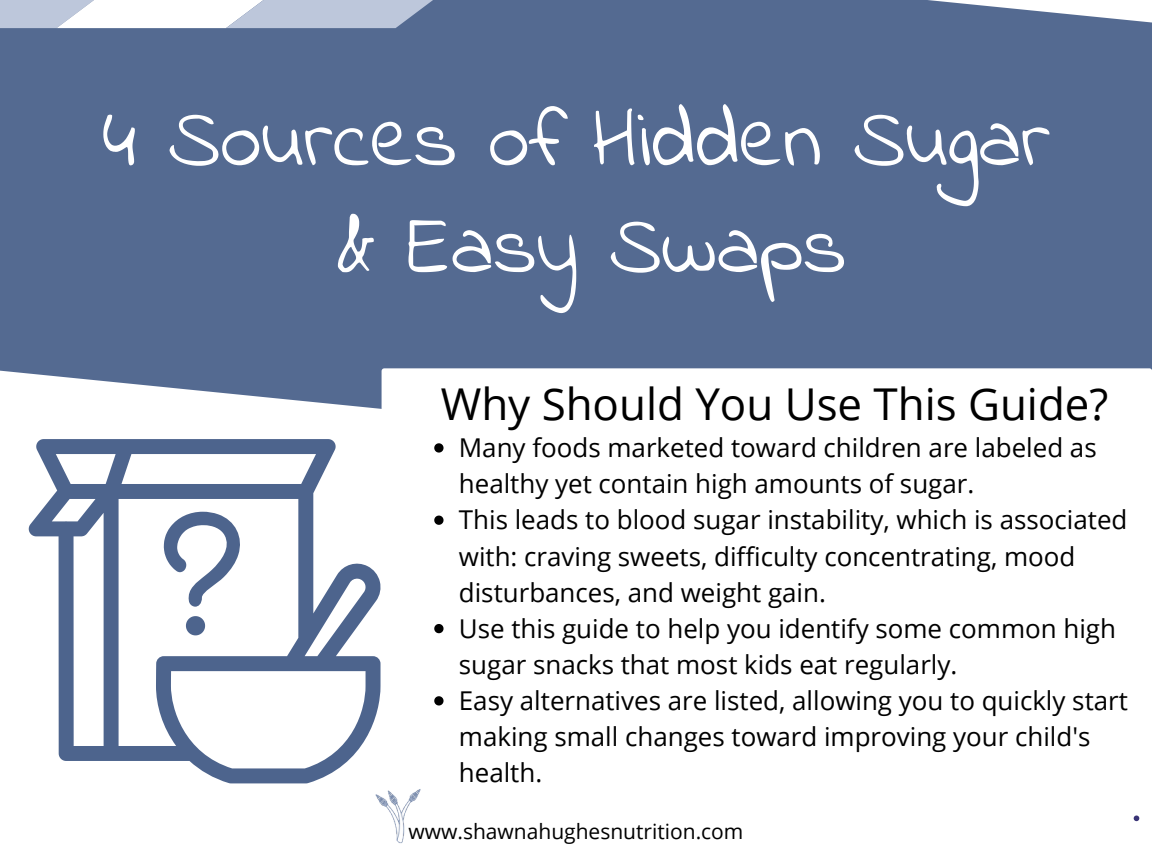
<style>
.page{position:relative;width:1152px;height:864px;background:#fff}
.page>*{position:absolute;margin:0;border:0;box-sizing:border-box;transform-origin:0 0}
.t1{font:84px "Indie Flower";color:#fff}
.t2{font:43.95px "Open Sans";color:#000}
.t3{font:25.95px/36.2px "Open Sans";color:#000}
.t4{font:21px "Open Sans";color:#000}
</style>
<div class="page">
<div style="left:0;top:0;width:1152px;height:409px;background:#546a91"></div>
<svg style="left:0;top:0;width:433px;height:28px"></svg>
<svg style="left:1134px;top:816px;width:5px;height:5px"></svg>
<svg style="left:382px;top:368px;width:770px;height:266px"></svg>
<svg style="left:434px;top:443px;width:10px;height:10px"></svg>
<svg style="left:434px;top:516px;width:10px;height:9px"></svg>
<svg style="left:434px;top:624px;width:10px;height:9px"></svg>
<svg style="left:434px;top:696px;width:10px;height:10px"></svg>
<svg style="left:29px;top:439px;width:352px;height:344px"></svg>
<div style="left:144px;top:512px;width:123px;height:123px;background:#fff"></div>
<svg style="left:164px;top:512px;width:76px;height:95px"></svg>
<svg style="left:186px;top:616px;width:19px;height:19px"></svg>
<img style="left:344px;top:759px;width:77px;height:85px">
<p class="t1" style="left:102px;top:84px;width:950px">4 Sources of Hidden Sugar</p>
<p class="t1" style="left:337px;top:191px;width:511px">&amp; Easy Swaps</p>
<p class="t2" style="left:441px;top:373px;width:669px">Why Should You Use This Guide?</p>
<p class="t3" style="left:459px;top:429px;width:639px">Many foods marketed toward children are labeled as healthy yet contain high amounts of sugar.</p>
<p class="t3" style="left:459px;top:501px;width:670px">This leads to blood sugar instability, which is associated with: craving sweets, difficulty concentrating, mood disturbances, and weight gain.</p>
<p class="t3" style="left:459px;top:610px;width:659px">Use this guide to help you identify some common high sugar snacks that most kids eat regularly.</p>
<p class="t3" style="left:459px;top:682px;width:671px">Easy alternatives are listed, allowing you to quickly start making small changes toward improving your child's health.</p>
<p class="t4" style="left:408px;top:817px;width:337px">www.shawnahughesnutrition.com</p>
</div>
